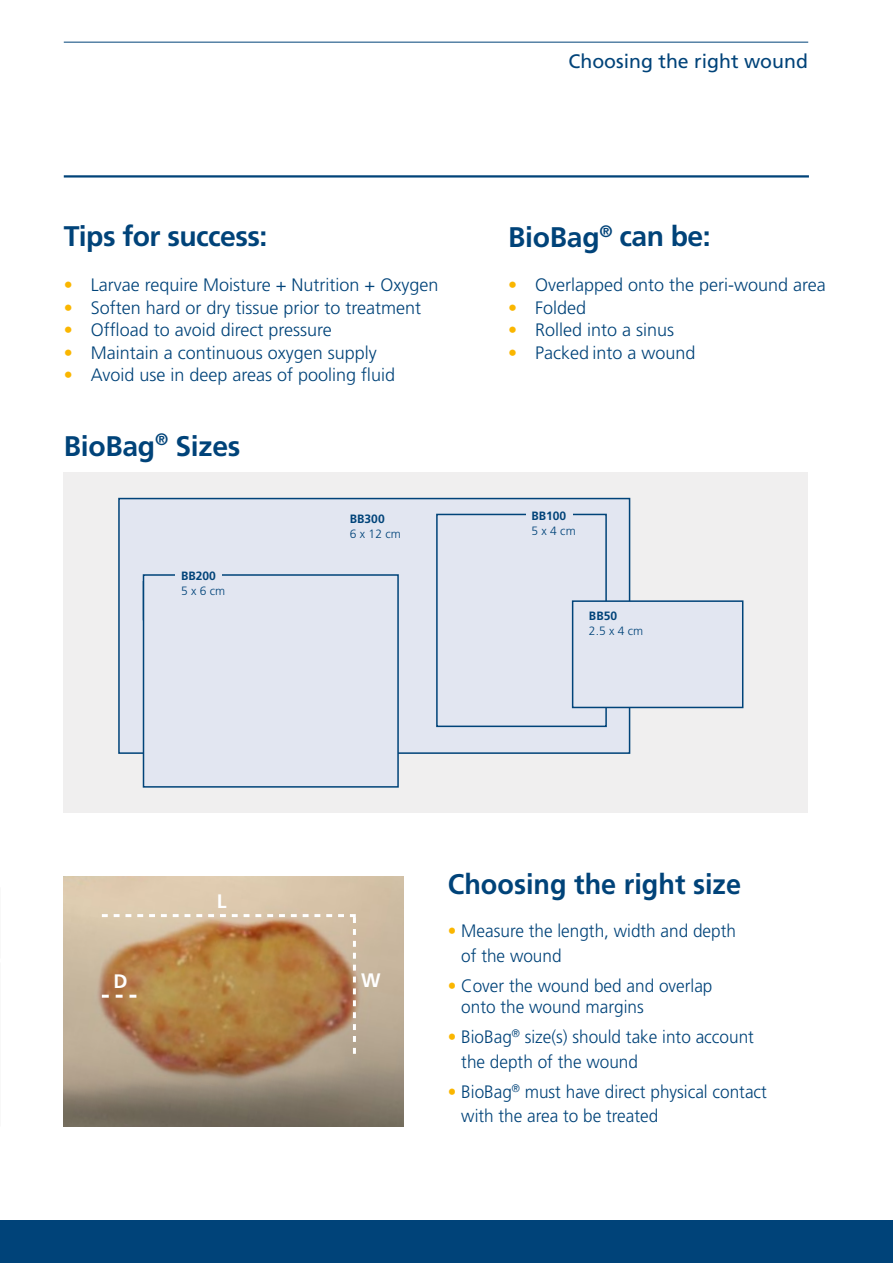
<style>
.page{position:relative;width:893px;height:1263px;background:#fff}
.page>*{position:absolute;margin:0;border:0;box-sizing:border-box;transform-origin:0 0}
.t1{font:700 28.35px "Frutiger";letter-spacing:-.01em;color:#004379}
.t2{font:700 28.35px "Frutiger";letter-spacing:-.01em;color:#004379;scale:.95 1}
.t3{font:19.5px "Frutiger";color:#004379}
.t4{font:700 19.5px "Frutiger";color:#fff}
.t5{font:300 18px "Frutiger";color:#004379}
.t6{font:300 18px/24.3px "Frutiger";color:#004379;scale:.95 1}
.t7{font:300 12px "Frutiger";color:#004379}
.t8{font:700 12px "Frutiger";color:#004379}
.s1{color:#fab600}
</style>
<div class="page">
<div style="left:64px;top:473px;width:744px;height:340px;background:#f0efef"></div>
<svg style="left:118px;top:497px;width:513px;height:257px"></svg>
<div style="left:136px;top:508px;width:186px;height:72px;background:#e2e6f1"></div>
<hr style="left:64px;top:42px;width:744px;height:1px;background:#004379">
<hr style="left:64px;top:175px;width:745px;height:3px;background:#004379">
<div style="left:0;top:1220px;width:893px;height:43px;background:#004379"></div>
<img style="left:64px;top:876px;width:339px;height:250px">
<svg style="left:102px;top:914px;width:254px;height:140px"></svg>
<div style="left:526px;top:511px;width:47px;height:9px;background:#e2e6f1"></div>
<div style="left:343px;top:515px;width:47px;height:9px;background:#e2e6f1"></div>
<div style="left:142px;top:573px;width:258px;height:215px;background:#e2e6f1"></div>
<div style="left:175px;top:572px;width:47px;height:9px;background:#e2e6f1"></div>
<div style="left:572px;top:600px;width:171px;height:108px;background:#e2e6f1;border:2px solid #004379"></div>
<h1 class="t1" style="left:64px;top:219px;width:205px">Tips for success:</h1>
<p class="t5" style="left:64px;top:275px;width:376px"><span class="s1">•</span> Larvae require Moisture + Nutrition + Oxygen</p>
<p class="t5" style="left:64px;top:297px;width:359px"><span class="s1">•</span> Soften hard or dry tissue prior to treatment</p>
<p class="t5" style="left:64px;top:320px;width:270px"><span class="s1">•</span> Offload to avoid direct pressure</p>
<p class="t5" style="left:64px;top:342px;width:315px"><span class="s1">•</span> Maintain a continuous oxygen supply</p>
<p class="t5" style="left:64px;top:365px;width:333px"><span class="s1">•</span> Avoid use in deep areas of pooling fluid</p>
<h1 class="t1" style="left:64px;top:429px;width:178px">BioBag<sup>®</sup> Sizes</h1>
<p class="t8" style="left:181px;top:568px;width:36px">BB200</p>
<p class="t7" style="left:181px;top:584px;width:46px">5 x 6 cm</p>
<p class="t8" style="left:350px;top:511px;width:36px">BB300</p>
<p class="t7" style="left:350px;top:527px;width:52px">6 x 12 cm</p>
<p class="t3" style="left:568px;top:50px;width:241px">Choosing the right wound</p>
<h1 class="t1" style="left:508px;top:220px;width:204px">BioBag<sup>®</sup> can be:</h1>
<p class="t5" style="left:508px;top:275px;width:319px"><span class="s1">•</span> Overlapped onto the peri-wound area</p>
<p class="t5" style="left:508px;top:297px;width:80px"><span class="s1">•</span> Folded</p>
<p class="t5" style="left:508px;top:320px;width:168px"><span class="s1">•</span> Rolled into a sinus</p>
<p class="t5" style="left:508px;top:342px;width:189px"><span class="s1">•</span> Packed into a wound</p>
<p class="t8" style="left:531px;top:508px;width:36px">BB100</p>
<p class="t7" style="left:531px;top:524px;width:46px">5 x 4 cm</p>
<p class="t8" style="left:589px;top:608px;width:30px">BB50</p>
<p class="t7" style="left:589px;top:624px;width:56px">2.5 x 4 cm</p>
<p class="t4" style="left:217px;top:890px;width:11px">L</p>
<p class="t4" style="left:113px;top:970px;width:16px">D</p>
<p class="t4" style="left:361px;top:969px;width:21px">W</p>
<h1 class="t2" style="left:448px;top:867px;width:310px">Choosing the right size</h1>
<p class="t6" style="left:461px;top:919px;width:291px;text-indent:-13px"><span class="s1">•</span> Measure the length, width and depth of the wound</p>
<p class="t6" style="left:461px;top:974px;width:266px;line-height:21.6px;text-indent:-13px"><span class="s1">•</span> Cover the wound bed and overlap onto the wound margins</p>
<p class="t6" style="left:461px;top:1025px;width:310px;text-indent:-13px"><span class="s1">•</span> BioBag<sup>®</sup> size(s) should take into account the depth of the wound</p>
<p class="t6" style="left:461px;top:1079px;width:323px;text-indent:-13px"><span class="s1">•</span> BioBag<sup>®</sup> must have direct physical contact with the area to be treated</p>
</div>
